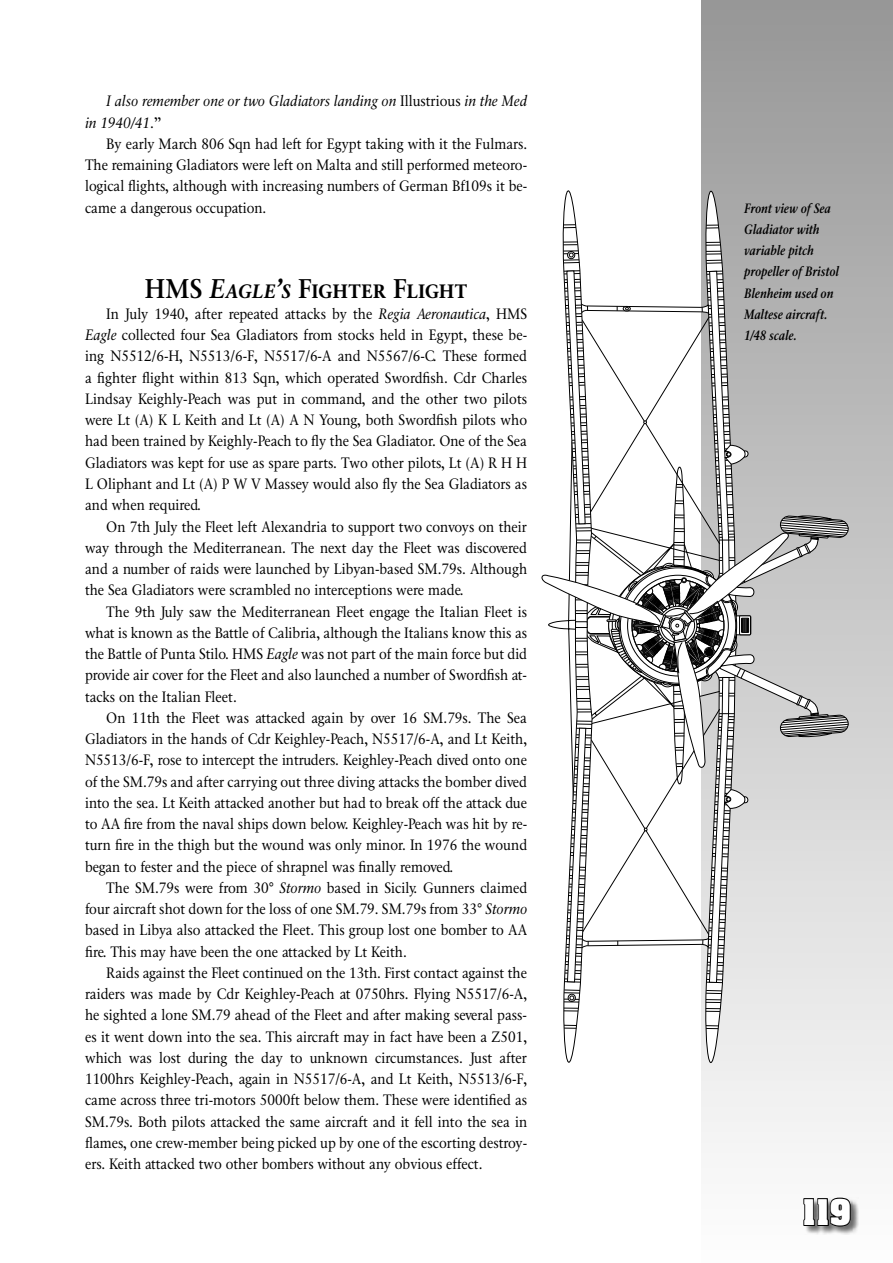
<style>
.page{position:relative;width:893px;height:1263px;background:#fff}
.page>*{position:absolute;margin:0;border:0;box-sizing:border-box;transform-origin:0 0}
.t1{font:700 30px "Aardvark";color:#fff}
.t2{font:700 27px "Classic EFN";letter-spacing:.01em;color:#000;scale:.9 1}
.t3{font:15px "Classic EFN";color:#000;scale:.9 1}
.t4{font:italic 15px "Classic EFN";color:#000;scale:.9 1}
.t5{font:italic 700 13.5px/21.3px "Classic Cnd EFN";letter-spacing:.01em;color:#000}
.s1{font-style:normal}
.s2{font-style:italic}
</style>
<div class="page">
<div style="left:702px;top:0;width:191px;height:1263px;background:linear-gradient(to bottom,#979797,#fff)"></div>
<div style="left:803px;top:1197px;width:56px;height:38px;background:#f9f9f9"></div>
<svg style="left:541px;top:190px;width:308px;height:873px"></svg>
<div style="left:803px;top:1197px;width:56px;height:37px;background:#000;opacity:.35"></div>
<svg style="left:802px;top:1197px;width:49px;height:30px"></svg>
<p class="t4" style="left:106px;top:93px;width:469px">I also remember one or two Gladiators landing on <span class="s1">Illustrious</span> in the Med</p>
<p class="t4" style="left:85px;top:114px;width:86px">in 1940/41<span class="s1">.”</span></p>
<p class="t3" style="left:106px;top:135px;width:469px">By early March 806 Sqn had left for Egypt taking with it the Fulmars.</p>
<p class="t3" style="left:85px;top:156px;width:493px">The remaining Gladiators were left on Malta and still performed meteoro-</p>
<p class="t3" style="left:85px;top:178px;width:493px">logical flights, although with increasing numbers of German Bf109s it be-</p>
<p class="t3" style="left:85px;top:199px;width:203px">came a dangerous occupation.</p>
<p class="t2" style="left:145px;top:272px;width:360px">HMS <span class="s2">Eagle’s</span> Fighter Flight</p>
<p class="t3" style="left:106px;top:305px;width:469px">In July 1940, after repeated attacks by the <span class="s2">Regia Aeronautica</span>, HMS</p>
<p class="t3" style="left:85px;top:326px;width:493px"><span class="s2">Eagle</span> collected four Sea Gladiators from stocks held in Egypt, these be-</p>
<p class="t3" style="left:85px;top:348px;width:493px">ing N5512/6-H, N5513/6-F, N5517/6-A and N5567/6-C. These formed</p>
<p class="t3" style="left:85px;top:369px;width:493px">a fighter flight within 813 Sqn, which operated Swordfish. Cdr Charles</p>
<p class="t3" style="left:85px;top:390px;width:493px">Lindsay Keighly-Peach was put in command, and the other two pilots</p>
<p class="t3" style="left:85px;top:411px;width:493px">were Lt (A) K L Keith and Lt (A) A N Young, both Swordfish pilots who</p>
<p class="t3" style="left:85px;top:433px;width:493px">had been trained by Keighly-Peach to fly the Sea Gladiator. One of the Sea</p>
<p class="t3" style="left:85px;top:454px;width:493px">Gladiators was kept for use as spare parts. Two other pilots, Lt (A) R H H</p>
<p class="t3" style="left:85px;top:475px;width:493px">L Oliphant and Lt (A) P W V Massey would also fly the Sea Gladiators as</p>
<p class="t3" style="left:85px;top:496px;width:130px">and when required.</p>
<p class="t3" style="left:106px;top:518px;width:469px">On 7th July the Fleet left Alexandria to support two convoys on their</p>
<p class="t3" style="left:85px;top:539px;width:493px">way through the Mediterranean. The next day the Fleet was discovered</p>
<p class="t3" style="left:85px;top:560px;width:493px">and a number of raids were launched by Libyan-based SM.79s. Although</p>
<p class="t3" style="left:85px;top:581px;width:422px">the Sea Gladiators were scrambled no interceptions were made.</p>
<p class="t3" style="left:106px;top:603px;width:469px">The 9th July saw the Mediterranean Fleet engage the Italian Fleet is</p>
<p class="t3" style="left:85px;top:624px;width:493px">what is known as the Battle of Calibria, although the Italians know this as</p>
<p class="t3" style="left:85px;top:645px;width:493px">the Battle of Punta Stilo. HMS <span class="s2">Eagle</span> was not part of the main force but did</p>
<p class="t3" style="left:85px;top:666px;width:493px">provide air cover for the Fleet and also launched a number of Swordfish at-</p>
<p class="t3" style="left:85px;top:688px;width:170px">tacks on the Italian Fleet.</p>
<p class="t3" style="left:106px;top:709px;width:469px">On 11th the Fleet was attacked again by over 16 SM.79s. The Sea</p>
<p class="t3" style="left:85px;top:730px;width:493px">Gladiators in the hands of Cdr Keighley-Peach, N5517/6-A, and Lt Keith,</p>
<p class="t3" style="left:85px;top:751px;width:493px">N5513/6-F, rose to intercept the intruders. Keighley-Peach dived onto one</p>
<p class="t3" style="left:85px;top:773px;width:493px">of the SM.79s and after carrying out three diving attacks the bomber dived</p>
<p class="t3" style="left:85px;top:794px;width:493px">into the sea. Lt Keith attacked another but had to break off the attack due</p>
<p class="t3" style="left:85px;top:815px;width:493px">to AA fire from the naval ships down below. Keighley-Peach was hit by re-</p>
<p class="t3" style="left:85px;top:837px;width:493px">turn fire in the thigh but the wound was only minor. In 1976 the wound</p>
<p class="t3" style="left:85px;top:858px;width:410px">began to fester and the piece of shrapnel was finally removed.</p>
<p class="t3" style="left:106px;top:879px;width:469px">The SM.79s were from 30° <span class="s2">Stormo</span> based in Sicily. Gunners claimed</p>
<p class="t3" style="left:85px;top:900px;width:493px">four aircraft shot down for the loss of one SM.79. SM.79s from 33° <span class="s2">Stormo</span></p>
<p class="t3" style="left:85px;top:922px;width:493px">based in Libya also attacked the Fleet. This group lost one bomber to AA</p>
<p class="t3" style="left:85px;top:943px;width:359px">fire. This may have been the one attacked by Lt Keith.</p>
<p class="t3" style="left:106px;top:964px;width:469px">Raids against the Fleet continued on the 13th. First contact against the</p>
<p class="t3" style="left:85px;top:985px;width:493px">raiders was made by Cdr Keighley-Peach at 0750hrs. Flying N5517/6-A,</p>
<p class="t3" style="left:85px;top:1007px;width:493px">he sighted a lone SM.79 ahead of the Fleet and after making several pass-</p>
<p class="t3" style="left:85px;top:1028px;width:493px">es it went down into the sea. This aircraft may in fact have been a Z501,</p>
<p class="t3" style="left:85px;top:1049px;width:493px">which was lost during the day to unknown circumstances. Just after</p>
<p class="t3" style="left:85px;top:1070px;width:493px">1100hrs Keighley-Peach, again in N5517/6-A, and Lt Keith, N5513/6-F,</p>
<p class="t3" style="left:85px;top:1092px;width:493px">came across three tri-motors 5000ft below them. These were identified as</p>
<p class="t3" style="left:85px;top:1113px;width:493px">SM.79s. Both pilots attacked the same aircraft and it fell into the sea in</p>
<p class="t3" style="left:85px;top:1134px;width:493px">flames, one crew-member being picked up by one of the escorting destroy-</p>
<p class="t3" style="left:85px;top:1155px;width:443px">ers. Keith attacked two other bombers without any obvious effect.</p>
<p class="t5" style="left:744px;top:198px;width:96px">Front view of Sea<br>Gladiator with variable pitch propeller of Bristol<br>Blenheim used on<br>Maltese aircraft.<br>1/48 scale.</p>
<p class="t1" style="left:802px;top:1191px;width:50px">119</p>
</div>
